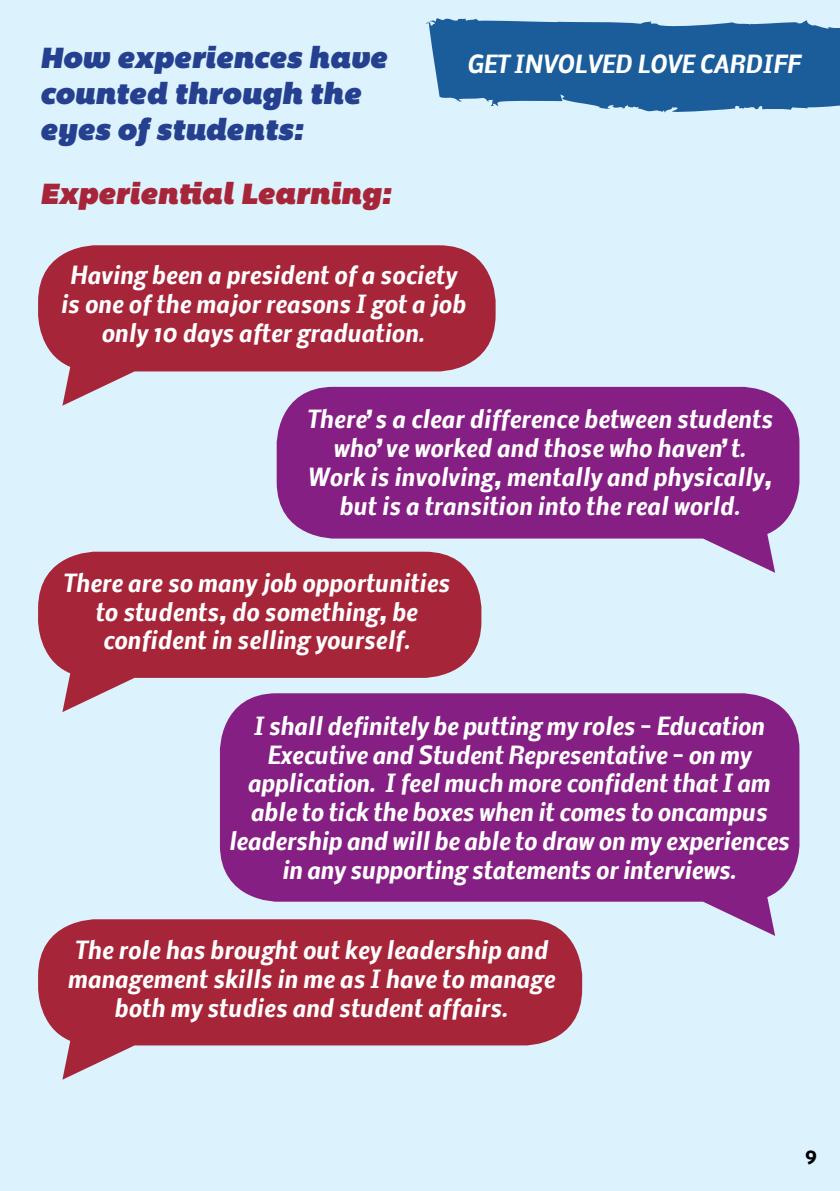
<style>
.page{position:relative;width:840px;height:1191px;background:#fff}
.page>*{position:absolute;margin:0;border:0;box-sizing:border-box;transform-origin:0 0}
.t1{font:italic 30px/36px "Bemio";color:#25408f}
.t2{font:italic 30px "Bemio";color:#a72539}
.t3{font:italic 700 24px/28.8px "Nobile";color:#fff;text-align:center}
.t4{font:700 20px "Nobile";color:#000}
</style>
<div class="page">
<div style="left:0;top:0;width:839px;height:1191px;background:#dcf2fd"></div>
<svg style="left:425px;top:18px;width:414px;height:95px;background:#3974aa"></svg>
<svg style="left:38px;top:245px;width:457px;height:161px;fill:#a72539"></svg>
<svg style="left:38px;top:552px;width:443px;height:160px;fill:#a72539"></svg>
<svg style="left:38px;top:919px;width:544px;height:160px;fill:#a72539"></svg>
<svg style="left:276px;top:387px;width:523px;height:186px;fill:#851f83"></svg>
<svg style="left:220px;top:693px;width:579px;height:243px;background:#90378d"></svg>
<p class="t1" style="left:40px;top:39px;width:348px">How experiences have</p>
<p class="t3" style="left:467px;top:49px;width:334px">GET INVOLVED LOVE CARDIFF</p>
<p class="t1" style="left:40px;top:75px;width:322px">counted through the eyes of students:</p>
<p class="t2" style="left:40px;top:170px;width:353px">Experiential Learning:</p>
<p class="t3" style="left:61px;top:259px;width:406px">Having been a president of a society is one of the major reasons I got a job only 10 days after graduation.</p>
<p class="t3" style="left:307px;top:404px;width:467px">There’s a clear difference between students who’ve worked and those who haven’t.<br>Work is involving, mentally and physically, but is a transition into the real world.</p>
<p class="t3" style="left:63px;top:567px;width:388px">There are so many job opportunities to students, do something, be confident in selling yourself.</p>
<p class="t3" style="left:229px;top:710px;width:562px">I shall definitely be putting my roles – Education Executive and Student Representative – on my application. I feel much more confident that I am able to tick the boxes when it comes to oncampus leadership and will be able to draw on my experiences in any supporting statements or interviews.</p>
<p class="t3" style="left:68px;top:934px;width:488px">The role has brought out key leadership and management skills in me as I have to manage both my studies and student affairs.</p>
<p class="t4" style="left:804px;top:1138px;width:14px">9</p>
</div>
